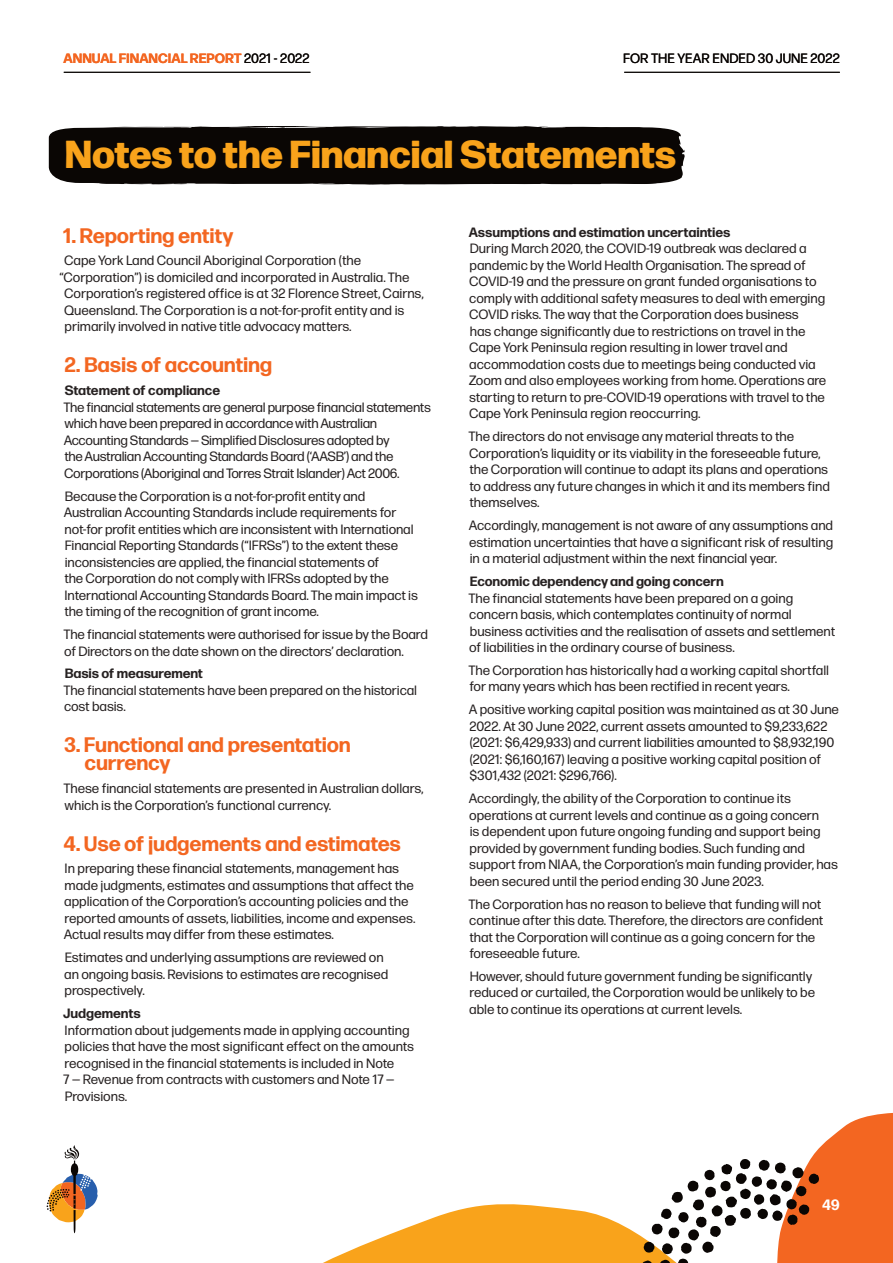
<style>
.page{position:relative;width:893px;height:1263px;background:#fff}
.page>*{position:absolute;margin:0;border:0;box-sizing:border-box;transform-origin:0 0}
.t1{font:800 39px "Forma DJR Micro";letter-spacing:-.02em;color:#f9a31b}
.t2{font:700 21px/18px "Forma DJR Micro";letter-spacing:-.01em;color:#f36621}
.t3{font:700 15px "Forma DJR Micro";color:#fff}
.t4{font:13.5px/16.5px "Forma DJR Micro";letter-spacing:-.005em;color:#262121}
.t5{font:13.5px/16.5px "Forma DJR Micro";letter-spacing:-.025em;color:#262121}
.t6{font:700 13.5px "Forma DJR Micro";letter-spacing:-.01em;color:#262121}
.t7{font:700 13.5px "Forma DJR Micro";color:#f36621}
.t8{font:13.5px "Forma DJR Micro";color:#0a0604}
.s1{font-weight:400;color:#0a0604}
</style>
<div class="page">
<svg style="left:323px;top:1112px;width:570px;height:151px"></svg>
<svg style="left:47px;top:1145px;width:51px;height:88px"></svg>
<div style="left:49px;top:126px;width:636px;height:59px;background:#0a0604"></div>
<hr style="left:64px;top:72px;width:246px;height:1px;background:#0a0604">
<hr style="left:624px;top:72px;width:216px;height:1px;background:#0a0604">
<p class="t7" style="left:64px;top:50px;width:247px">ANNUAL FINANCIAL REPORT <span class="s1">2021 - 2022</span></p>
<p class="t8" style="left:623px;top:50px;width:218px">FOR THE YEAR ENDED 30 JUNE 2022</p>
<h1 class="t1" style="left:65px;top:124px;width:614px">Notes to the Financial Statements</h1>
<h2 class="t2" style="left:63px;top:226px;width:172px">1. Reporting entity</h2>
<p class="t4" style="left:64px;top:252px;width:298px">Cape York Land Council Aboriginal Corporation (the</p>
<p class="t4" style="left:60px;top:269px;width:352px">“Corporation”) is domiciled and incorporated in Australia. The</p>
<p class="t4" style="left:64px;top:285px;width:361px">Corporation’s registered office is at 32 Florence Street, Cairns,</p>
<p class="t4" style="left:64px;top:302px;width:342px">Queensland. The Corporation is a not-for-profit entity and is</p>
<p class="t4" style="left:65px;top:318px;width:289px">primarily involved in native title advocacy matters.</p>
<h2 class="t2" style="left:64px;top:355px;width:209px">2. Basis of accounting</h2>
<p class="t6" style="left:65px;top:382px;width:157px">Statement of compliance</p>
<p class="t5" style="left:63px;top:398px;width:369px">The financial statements are general purpose financial statements which have been prepared in accordance with Australian Accounting Standards — Simplified Disclosures adopted by<br>the Australian Accounting Standards Board (‘AASB’) and the Corporations (Aboriginal and Torres Strait Islander) Act 2006.</p>
<p class="t4" style="left:64px;top:487px;width:356px">Because the Corporation is a not-for-profit entity and Australian Accounting Standards include requirements for not-for profit entities which are inconsistent with International Financial Reporting Standards (“IFRSs”) to the extent these inconsistencies are applied, the financial statements of<br>the Corporation do not comply with IFRSs adopted by the International Accounting Standards Board. The main impact is the timing of the recognition of grant income.</p>
<p class="t4" style="left:63px;top:626px;width:366px">The financial statements were authorised for issue by the Board of Directors on the date shown on the directors’ declaration.</p>
<p class="t6" style="left:65px;top:665px;width:139px">Basis of measurement</p>
<p class="t4" style="left:63px;top:681px;width:355px">The financial statements have been prepared on the historical cost basis.</p>
<h2 class="t2" style="left:85px;top:735px;width:268px;text-indent:-21px">3. Functional and presentation currency</h2>
<p class="t4" style="left:63px;top:780px;width:362px">These financial statements are presented in Australian dollars, which is the Corporation’s functional currency.</p>
<h2 class="t2" style="left:64px;top:834px;width:339px">4. Use of judgements and estimates</h2>
<p class="t4" style="left:64px;top:860px;width:353px">In preparing these financial statements, management has made judgments, estimates and assumptions that affect the application of the Corporation’s accounting policies and the reported amounts of assets, liabilities, income and expenses.<br>Actual results may differ from these estimates.</p>
<p class="t4" style="left:64px;top:949px;width:326px">Estimates and underlying assumptions are reviewed on an ongoing basis. Revisions to estimates are recognised prospectively.</p>
<p class="t6" style="left:63px;top:1005px;width:79px">Judgements</p>
<p class="t4" style="left:63px;top:1021px;width:352px">Information about judgements made in applying accounting policies that have the most significant effect on the amounts recognised in the financial statements is included in Note<br>7 — Revenue from contracts with customers and Note 17 — Provisions.</p>
<p class="t6" style="left:469px;top:223px;width:263px">Assumptions and estimation uncertainties</p>
<p class="t4" style="left:469px;top:240px;width:359px">During March 2020, the COVID-19 outbreak was declared a pandemic by the World Health Organisation. The spread of COVID-19 and the pressure on grant funded organisations to comply with additional safety measures to deal with emerging COVID risks. The way that the Corporation does business<br>has change significantly due to restrictions on travel in the Cape York Peninsula region resulting in lower travel and accommodation costs due to meetings being conducted via Zoom and also employees working from home. Operations are starting to return to pre-COVID-19 operations with travel to the Cape York Peninsula region reoccurring.</p>
<p class="t4" style="left:468px;top:428px;width:363px">The directors do not envisage any material threats to the Corporation’s liquidity or its viability in the foreseeable future, the Corporation will continue to adapt its plans and operations to address any future changes in which it and its members find themselves.</p>
<p class="t4" style="left:469px;top:517px;width:366px;text-align:justify">Accordingly, management is not aware of any assumptions and estimation uncertainties that have a significant risk of resulting in a material adjustment within the next financial year.</p>
<p class="t6" style="left:470px;top:573px;width:255px">Economic dependency and going concern</p>
<p class="t4" style="left:468px;top:589px;width:368px">The financial statements have been prepared on a going concern basis, which contemplates continuity of normal business activities and the realisation of assets and settlement of liabilities in the ordinary course of business.</p>
<p class="t4" style="left:468px;top:662px;width:362px">The Corporation has historically had a working capital shortfall for many years which has been rectified in recent years.</p>
<p class="t4" style="left:469px;top:701px;width:372px">A positive working capital position was maintained as at 30 June 2022. At 30 June 2022, current assets amounted to $9,233,622 (2021: $6,429,933) and current liabilities amounted to $8,932,190 (2021: $6,160,167) leaving a positive working capital position of $301,432 (2021: $296,766).</p>
<p class="t4" style="left:469px;top:790px;width:371px">Accordingly, the ability of the Corporation to continue its operations at current levels and continue as a going concern<br>is dependent upon future ongoing funding and support being provided by government funding bodies. Such funding and support from NIAA, the Corporation’s main funding provider, has been secured until the period ending 30 June 2023.</p>
<p class="t4" style="left:468px;top:895px;width:356px">The Corporation has no reason to believe that funding will not continue after this date. Therefore, the directors are confident that the Corporation will continue as a going concern for the foreseeable future.</p>
<p class="t4" style="left:469px;top:967px;width:347px">However, should future government funding be significantly reduced or curtailed, the Corporation would be unlikely to be able to continue its operations at current levels.</p>
<p class="t3" style="left:822px;top:1195px;width:19px">49</p>
</div>
